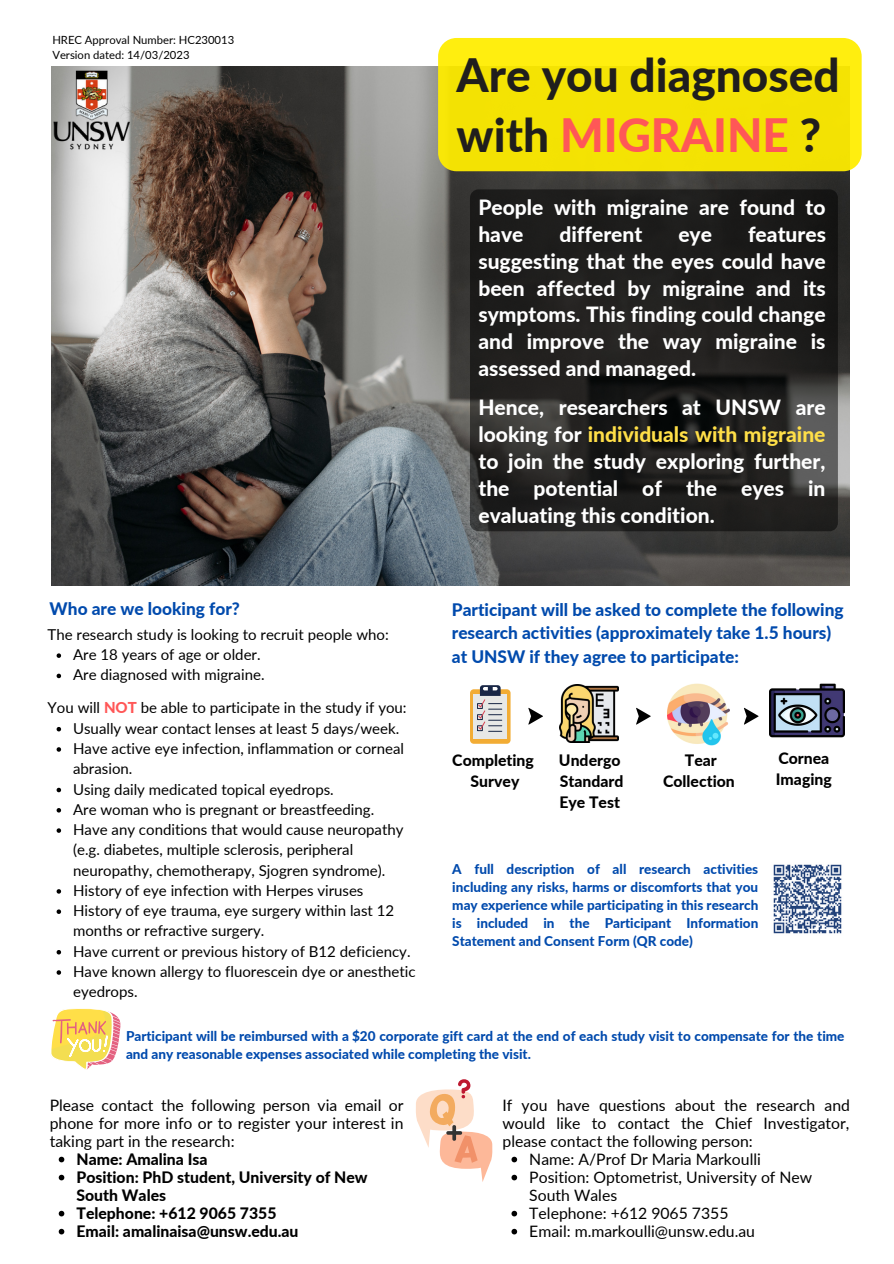
<style>
.page{position:relative;width:894px;height:1264px;background:#fff}
.page>*{position:absolute;margin:0;border:0;box-sizing:border-box;transform-origin:0 0}
.t1{font:800 45.9px "Lato";color:#201e1d}
.t2{font:800 45.9px "Lato";color:#ff5757}
.t3{font:800 21px/27px "Lato";color:#fff;text-align:justify}
.t4{font:800 17.25px/23.7px "Lato";color:#004aad}
.t5{font:15.75px/18px "Lato";color:#000;text-align:justify}
.t6{font:800 15.75px/18px "Lato";color:#000;text-align:center}
.t7{font:15px/20.2px "Lato";color:#000}
.t8{font:800 13.5px/18px "Lato";color:#004aad}
.t9{font:11.25px/15px "Lato";color:#000}
.s1{color:#201e1d}
.s2{color:#ffdf48}
.s3{font-weight:800;color:#ff5757}
</style>
<div class="page">
<img style="left:52px;top:66px;width:797px;height:519px">
<svg style="left:470px;top:689px;width:40px;height:54px"></svg>
<div style="left:473px;top:694px;width:33px;height:44px;background:#e7e8e6"></div>
<svg style="left:477px;top:685px;width:24px;height:47px"></svg>
<img style="left:559px;top:684px;width:59px;height:58px">
<img style="left:667px;top:683px;width:62px;height:62px">
<img style="left:769px;top:683px;width:75px;height:55px">
<svg style="left:528px;top:707px;width:15px;height:17px"></svg>
<svg style="left:636px;top:707px;width:14px;height:17px"></svg>
<svg style="left:744px;top:707px;width:14px;height:17px"></svg>
<svg style="left:51px;top:1008px;width:70px;height:61px"></svg>
<img style="left:51px;top:66px;width:82px;height:92px">
<svg style="left:416px;top:1079px;width:76px;height:103px"></svg>
<img style="left:773px;top:864px;width:69px;height:70px">
<div style="left:438px;top:38px;width:423px;height:133px;background:#f4e303;border-radius:18px"></div>
<svg style="left:57px;top:653px;width:4px;height:5px"></svg>
<svg style="left:57px;top:673px;width:4px;height:5px"></svg>
<svg style="left:57px;top:727px;width:4px;height:4px"></svg>
<svg style="left:57px;top:747px;width:4px;height:4px"></svg>
<svg style="left:57px;top:787px;width:4px;height:5px"></svg>
<svg style="left:57px;top:808px;width:4px;height:4px"></svg>
<svg style="left:57px;top:828px;width:4px;height:4px"></svg>
<svg style="left:57px;top:889px;width:4px;height:4px"></svg>
<svg style="left:57px;top:909px;width:4px;height:4px"></svg>
<svg style="left:57px;top:950px;width:4px;height:4px"></svg>
<svg style="left:57px;top:970px;width:4px;height:4px"></svg>
<svg style="left:59px;top:1156px;width:5px;height:6px"></svg>
<svg style="left:59px;top:1174px;width:5px;height:6px"></svg>
<svg style="left:59px;top:1210px;width:5px;height:6px"></svg>
<svg style="left:59px;top:1228px;width:5px;height:6px"></svg>
<svg style="left:511px;top:1156px;width:6px;height:6px"></svg>
<svg style="left:511px;top:1174px;width:6px;height:6px"></svg>
<svg style="left:511px;top:1210px;width:6px;height:6px"></svg>
<svg style="left:511px;top:1228px;width:6px;height:6px"></svg>
<svg style="left:470px;top:189px;width:367px;height:342px;background:#21201f"></svg>
<p class="t9" style="left:52px;top:32px;width:183px">HREC Approval Number: HC230013<br>Version dated: 14/03/2023</p>
<p class="t1" style="left:456px;top:47px;width:384px">Are you diagnosed</p>
<p class="t2" style="left:456px;top:107px;width:366px"><span class="s1">with</span> MIGRAINE <span class="s1">?</span></p>
<h2 class="t3" style="left:478px;top:193px;width:348px">People with migraine are found to have</h2>
<h2 class="t3" style="left:559px;top:220px;width:84px">different</h2>
<h2 class="t3" style="left:678px;top:220px;width:35px">eye</h2>
<h2 class="t3" style="left:478px;top:220px;width:349px;text-indent:269px">features suggesting that the eyes could have been affected by migraine and its symptoms. This finding could change and improve the way migraine is assessed and managed.</h2>
<h2 class="t3" style="left:478px;top:393px;width:348px">Hence, researchers at UNSW are looking for <span class="s2">individuals with migraine </span>to join the study exploring further, the potential of the eyes in evaluating this condition.</h2>
<p class="t4" style="left:50px;top:596px;width:192px">Who are we looking for?</p>
<p class="t4" style="left:451px;top:597px;width:393px">Participant will be asked to complete the following research activities (approximately take 1.5 hours)</p>
<p class="t4" style="left:451px;top:644px;width:288px">at UNSW if they agree to participate:</p>
<p class="t7" style="left:48px;top:624px;width:342px">The research study is looking to recruit people who:</p>
<p class="t7" style="left:73px;top:644px;width:189px">Are 18 years of age or older.</p>
<p class="t7" style="left:73px;top:664px;width:193px">Are diagnosed with migraine.</p>
<p class="t7" style="left:48px;top:697px;width:360px">You will <span class="s3">NOT</span> be able to participate in the study if you:</p>
<p class="t7" style="left:73px;top:717px;width:327px">Usually wear contact lenses at least 5 days/week.</p>
<p class="t7" style="left:73px;top:738px;width:332px">Have active eye infection, inflammation or corneal</p>
<p class="t7" style="left:73px;top:758px;width:61px">abrasion.</p>
<p class="t7" style="left:73px;top:778px;width:262px">Using daily medicated topical eyedrops.</p>
<p class="t7" style="left:73px;top:798px;width:302px">Are woman who is pregnant or breastfeeding.</p>
<p class="t7" style="left:73px;top:819px;width:332px">Have any conditions that would cause neuropathy</p>
<p class="t7" style="left:73px;top:839px;width:281px">(e.g. diabetes, multiple sclerosis, peripheral</p>
<p class="t7" style="left:73px;top:859px;width:344px">neuropathy, chemotherapy, Sjogren syndrome).<br>History of eye infection with Herpes viruses History of eye trauma, eye surgery within last 12 months or refractive surgery.<br>Have current or previous history of B12 deficiency.<br>Have known allergy to fluorescein dye or anesthetic eyedrops.</p>
<p class="t6" style="left:452px;top:750px;width:83px">Completing</p>
<p class="t6" style="left:470px;top:772px;width:50px">Survey</p>
<p class="t6" style="left:559px;top:750px;width:63px">Undergo</p>
<p class="t6" style="left:559px;top:772px;width:65px">Standard</p>
<p class="t6" style="left:559px;top:793px;width:62px">Eye Test</p>
<p class="t6" style="left:663px;top:748px;width:73px;line-height:21.5px">Tear<br>Collection</p>
<p class="t6" style="left:778px;top:749px;width:52px">Cornea</p>
<p class="t6" style="left:775px;top:770px;width:57px">Imaging</p>
<p class="t8" style="left:452px;top:859px;width:307px">A full description of all research activities</p>
<p class="t8" style="left:452px;top:877px;width:307px">including any risks, harms or discomforts that you</p>
<p class="t8" style="left:452px;top:895px;width:307px">may experience while participating in this research</p>
<p class="t8" style="left:452px;top:913px;width:307px">is included in the Participant Information</p>
<p class="t8" style="left:452px;top:932px;width:242px">Statement and Consent Form (QR code)</p>
<p class="t8" style="left:126px;top:1026px;width:719px">Participant will be reimbursed with a $20 corporate gift card at the end of each study visit to compensate for the time and any reasonable expenses associated while completing the visit.</p>
<p class="t5" style="left:50px;top:1095px;width:355px">Please contact the following person via email or phone for more info or to register your interest in taking part in the research:</p>
<p class="t6" style="left:76px;top:1149px;width:292px;text-align:left">Name: Amalina Isa<br>Position: PhD student, University of New<br>South Wales<br>Telephone: +612 9065 7355<br>Email: amalinaisa@unsw.edu.au</p>
<p class="t5" style="left:502px;top:1095px;width:349px">If you have questions about the research and would like to contact the Chief Investigator, please contact the following person:</p>
<p class="t5" style="left:529px;top:1149px;width:284px;text-align:left">Name: A/Prof Dr Maria Markoulli<br>Position: Optometrist, University of New<br>South Wales<br>Telephone: +612 9065 7355<br>Email: m.markoulli@unsw.edu.au</p>
</div>
